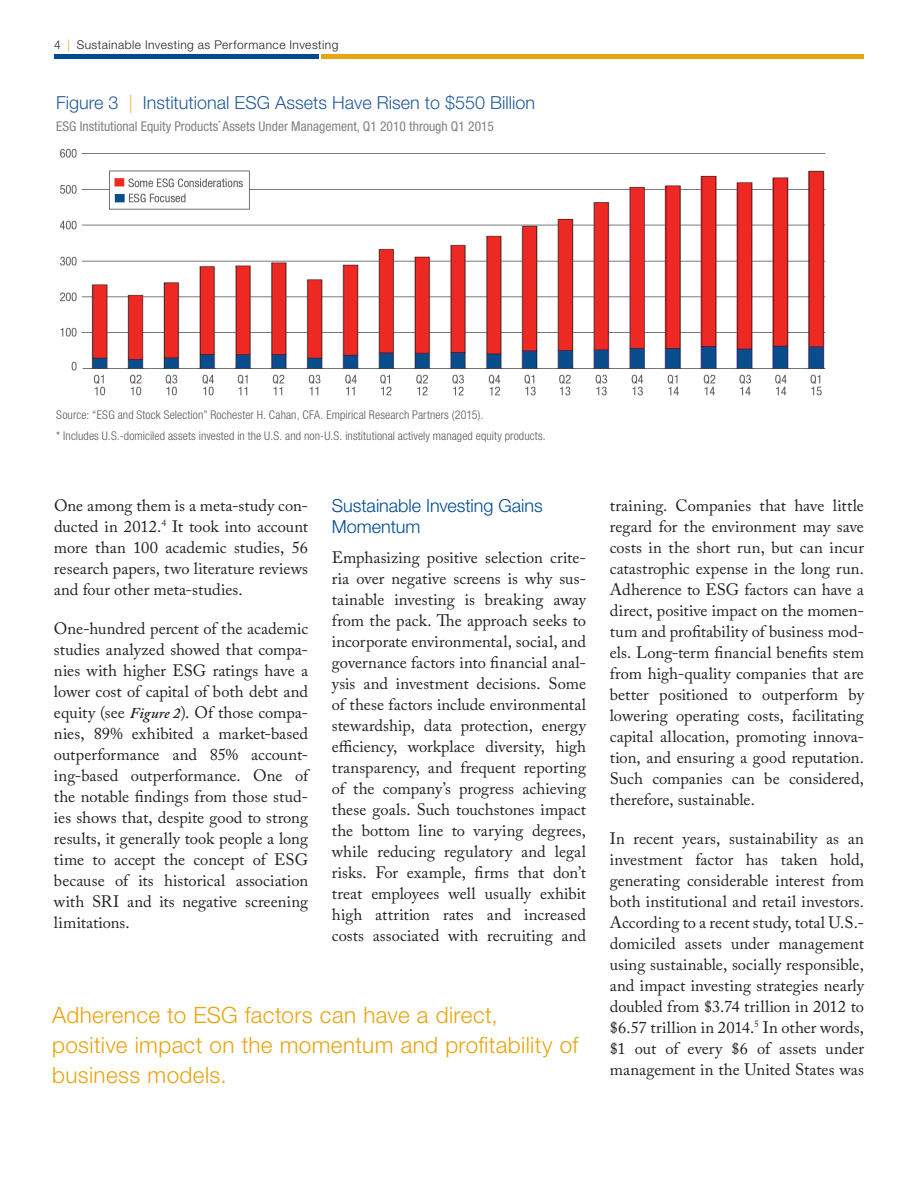
<style>
.page{position:relative;width:918px;height:1188px;background:#fff}
.page>*{position:absolute;margin:0;border:0;box-sizing:border-box;transform-origin:0 0}
.t1{font:300 22.5px/30px "Helvetica Neue LT Std";letter-spacing:.015em;color:#e7a512}
.t2{font:300 18px "Helvetica Neue LT Std";color:#245a9c}
.t3{font:300 18px/21px "Helvetica Neue LT Std";letter-spacing:-.005em;color:#014a91}
.t4{font:16.5px/21px "Adobe Caslon Pro";color:#231f20;text-align:justify}
.t5{font:condensed 13.5px "Helvetica Neue LT Std";color:#808285}
.t6{font:300 condensed 12px/21.1px "Helvetica Neue LT Std";letter-spacing:.01em;color:#57585a}
.t7{font:300 12px "Helvetica Neue LT Std";letter-spacing:.04em;color:#231f20}
.s1{color:#e7a512}
.s2{color:#ebb23b}
.s3{font-weight:600;font-style:italic;font-size:15px}
</style>
<div class="page">
<hr style="left:321px;top:54px;width:543px;height:4px;background:#e7a512">
<hr style="left:54px;top:54px;width:264px;height:4px;background:#014a91">
<img style="left:59px;top:148px;width:767px;height:248px">
<p class="t7" style="left:54px;top:37px;width:286px">4 <span class="s1">|</span> Sustainable Investing as Performance Investing</p>
<p class="t2" style="left:56px;top:92px;width:480px">Figure 3 <span class="s2">|</span> Institutional ESG Assets Have Risen to $550 Billion</p>
<p class="t5" style="left:56px;top:118px;width:439px">ESG Institutional Equity Products<sup>*</sup> Assets Under Management, Q1 2010 through Q1 2015</p>
<p class="t6" style="left:56px;top:404px;width:491px">Source: “ESG and Stock Selection” Rochester H. Cahan, CFA. Empirical Research Partners (2015).<br>* Includes U.S.-domiciled assets invested in the U.S. and non-U.S. institutional actively managed equity products.</p>
<p class="t4" style="left:54px;top:495px;width:256px">One among them is a meta-study con&shy;ducted in 2012.<sup>4</sup> It took into account more than 100 academic studies, 56 research papers, two literature reviews and four other meta-studies.</p>
<p class="t4" style="left:54px;top:618px;width:256px">One-hundred percent of the academic studies analyzed showed that compa&shy;nies with higher ESG ratings have a lower cost of capital of both debt and equity (see <span class="s3">Figure 2</span>). Of those compa&shy;nies, 89% exhibited a market-based outperformance and 85% account&shy;ing-based outperformance. One of the notable findings from those stud&shy;ies shows that, despite good to strong results, it generally took people a long time to accept the concept of ESG because of its historical association with SRI and its negative screening limitations.</p>
<p class="t3" style="left:332px;top:494px;width:212px">Sustainable Investing Gains<br>Momentum</p>
<p class="t4" style="left:332px;top:546px;width:256px">Emphasizing positive selection crite&shy;ria over negative screens is why sus&shy;tainable investing is breaking away from the pack. The approach seeks to incorporate environmental, social, and governance factors into financial anal&shy;ysis and investment decisions. Some of these factors include environmental stewardship, data protection, energy efficiency, workplace diversity, high transparency, and frequent reporting of the company’s progress achieving these goals. Such touchstones impact the bottom line to varying degrees, while reducing regulatory and legal risks. For example, firms that don’t treat employees well usually exhibit high attrition rates and increased costs associated with recruiting and</p>
<h1 class="t1" style="left:52px;top:1000px;width:528px">Adherence to ESG factors can have a direct, positive impact on the momentum and profitability of business models.</h1>
<p class="t4" style="left:610px;top:495px;width:256px">training. Companies that have little regard for the environment may save costs in the short run, but can incur catastrophic expense in the long run.<br>Adherence to ESG factors can have a direct, positive impact on the momen&shy;tum and profitability of business mod&shy;els. Long-term financial benefits stem from high-quality companies that are better positioned to outperform by lowering operating costs, facilitating capital allocation, promoting innova&shy;tion, and ensuring a good reputation.<br>Such companies can be considered, therefore, sustainable.</p>
<p class="t4" style="left:610px;top:828px;width:256px">In recent years, sustainability as an investment factor has taken hold, generating considerable interest from both institutional and retail investors.<br>According to a recent study, total U.S.- domiciled assets under management using sustainable, socially responsible, and impact investing strategies nearly doubled from $3.74 trillion in 2012 to $6.57 trillion in 2014.<sup>5</sup> In other words, $1 out of every $6 of assets under management in the United States was</p>
</div>
